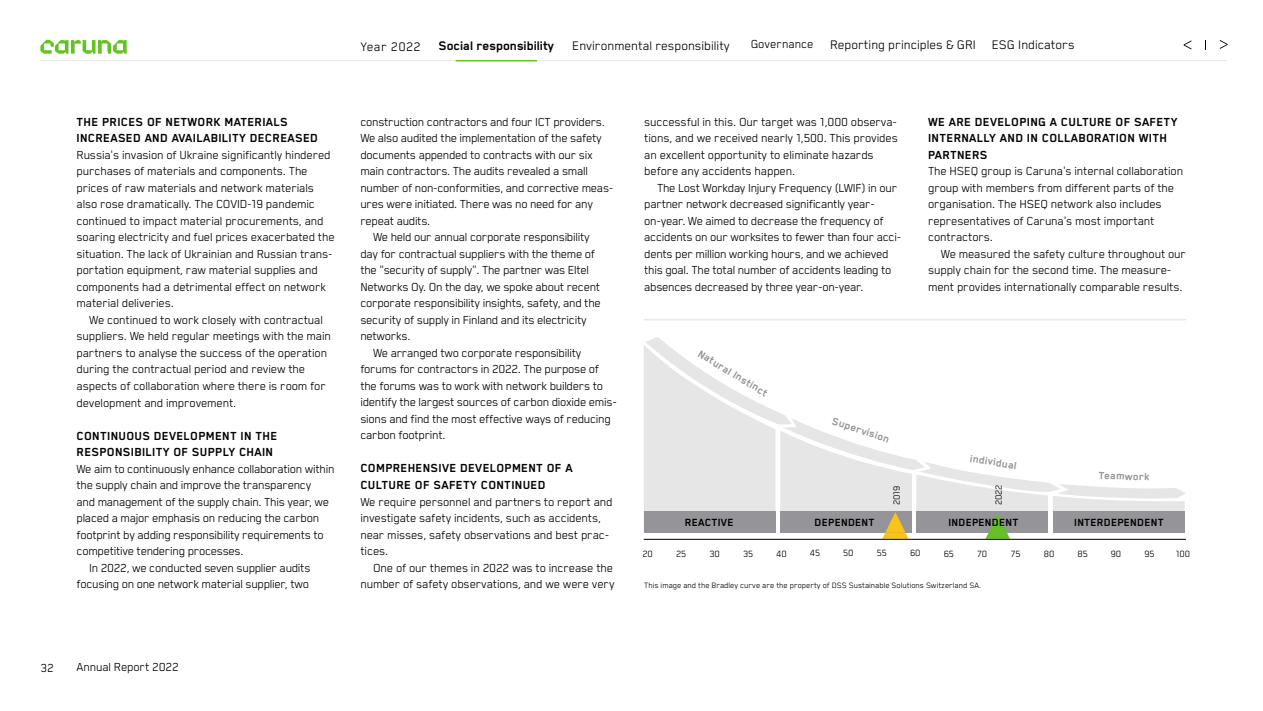
<style>
.page{position:relative;width:1263px;height:711px;background:#fff}
.page>*{position:absolute;margin:0;border:0;box-sizing:border-box;transform-origin:0 0}
.t1{font:14.4px "Blender Pro";color:#000}
.t2{font:700 14.4px "Blender Pro";color:#000}
.t3{font:13.5px/16.5px "Blender Pro";letter-spacing:-.02em;color:#000}
.t4{font:700 13.5px/16.5px "Blender Pro";letter-spacing:.025em;color:#000}
.t5{font:700 12px "Blender Pro";color:#949499}
.t6{font:700 12px "Blender Pro";letter-spacing:.025em;color:#000}
.t7{font:10.5px "Blender Pro";letter-spacing:-.01em;color:#000}
.t8{font:9px "Blender Pro";color:#000}
.s1{font-weight:400}
.s2{font-size:13.5px}
</style>
<div class="page">
<svg style="left:644px;top:337px;width:542px;height:201px"></svg>
<hr style="left:644px;top:538px;width:542px;height:1px;background:#000">
<hr style="left:644px;top:318px;width:542px;height:2px;background:#e6e6e6">
<svg style="left:40px;top:40px;width:87px;height:14px"></svg>
<hr style="left:40px;top:60px;width:1187px;height:1px;background:#e6e6e6">
<hr style="left:456px;top:60px;width:81px;height:1px;background:#62c321">
<svg style="left:1184px;top:40px;width:7px;height:9px"></svg>
<svg style="left:1220px;top:40px;width:7px;height:9px"></svg>
<p class="t4" style="left:77px;top:113px;width:243px">THE PRICES OF NETWORK MATERIALS<br>INCREASED AND AVAILABILITY DECREASED</p>
<p class="t3" style="left:77px;top:146px;width:260px">Russia's invasion of Ukraine significantly hindered purchases of materials and components. The prices of raw materials and network materials also rose dramatically. The COVID-19 pandemic continued to impact material procurements, and soaring electricity and fuel prices exacerbated the situation. The lack of Ukrainian and Russian trans&shy;portation equipment, raw material supplies and components had a detrimental effect on network material deliveries.</p>
<p class="t3" style="left:77px;top:311px;width:256px;text-indent:13px">We continued to work closely with contractual suppliers. We held regular meetings with the main partners to analyse the success of the operation during the contractual period and review the aspects of collaboration where there is room for development and improvement.</p>
<p class="t4" style="left:77px;top:426px;width:202px">CONTINUOUS DEVELOPMENT IN THE<br>RESPONSIBILITY OF SUPPLY CHAIN</p>
<p class="t3" style="left:77px;top:459px;width:259px">We aim to continuously enhance collaboration within</p>
<p class="t3" style="left:77px;top:476px;width:236px">the supply chain and improve the transparency</p>
<p class="t3" style="left:77px;top:492px;width:254px">and management of the supply chain. This year, we</p>
<p class="t3" style="left:77px;top:509px;width:244px">placed a major emphasis on reducing the carbon</p>
<p class="t3" style="left:77px;top:525px;width:249px">footprint by adding responsibility requirements to</p>
<p class="t3" style="left:77px;top:542px;width:169px">competitive tendering processes.</p>
<p class="t3" style="left:89px;top:558px;width:223px">In 2022, we conducted seven supplier audits</p>
<p class="t3" style="left:77px;top:575px;width:234px">focusing on one network material supplier, two</p>
<p class="t2" style="left:360px;top:38px;width:195px"><span class="s1">Year 2022</span> Social responsibility</p>
<p class="t1" style="left:572px;top:38px;width:159px">Environmental responsibility</p>
<p class="t1" style="left:751px;top:37px;width:326px"><span class="s2">Governance</span> Reporting principles &amp; GRI ESG Indicators</p>
<p class="t3" style="left:360px;top:113px;width:246px">construction contractors and four ICT providers.</p>
<p class="t3" style="left:360px;top:129px;width:243px">We also audited the implementation of the safety</p>
<p class="t3" style="left:360px;top:146px;width:234px">documents appended to contracts with our six</p>
<p class="t3" style="left:360px;top:162px;width:229px">main contractors. The audits revealed a small</p>
<p class="t3" style="left:360px;top:179px;width:254px">number of non-conformities, and corrective meas-</p>
<p class="t3" style="left:360px;top:195px;width:234px">ures were initiated. There was no need for any</p>
<p class="t3" style="left:360px;top:212px;width:71px">repeat audits.</p>
<p class="t3" style="left:373px;top:228px;width:218px">We held our annual corporate responsibility</p>
<p class="t3" style="left:360px;top:245px;width:236px">day for contractual suppliers with the theme of</p>
<p class="t3" style="left:360px;top:261px;width:230px">the "security of supply". The partner was Eltel</p>
<p class="t3" style="left:360px;top:278px;width:241px">Networks Oy. On the day, we spoke about recent</p>
<p class="t3" style="left:360px;top:294px;width:242px">corporate responsibility insights, safety, and the</p>
<p class="t3" style="left:360px;top:311px;width:228px">security of supply in Finland and its electricity</p>
<p class="t3" style="left:360px;top:327px;width:52px">networks.</p>
<p class="t3" style="left:373px;top:344px;width:210px">We arranged two corporate responsibility</p>
<p class="t3" style="left:360px;top:360px;width:240px">forums for contractors in 2022. The purpose of</p>
<p class="t3" style="left:360px;top:377px;width:244px">the forums was to work with network builders to</p>
<p class="t3" style="left:360px;top:393px;width:258px">identify the largest sources of carbon dioxide emis-</p>
<p class="t3" style="left:360px;top:410px;width:252px">sions and find the most effective ways of reducing</p>
<p class="t3" style="left:360px;top:426px;width:87px">carbon footprint.</p>
<p class="t4" style="left:360px;top:459px;width:214px">COMPREHENSIVE DEVELOPMENT OF A<br>CULTURE OF SAFETY CONTINUED</p>
<p class="t3" style="left:360px;top:492px;width:254px">We require personnel and partners to report and investigate safety incidents, such as accidents, near misses, safety observations and best prac&shy;tices.</p>
<p class="t3" style="left:360px;top:558px;width:256px;text-align:right">One of our themes in 2022 was to increase the number of safety observations, and we were very</p>
<p class="t3" style="left:644px;top:113px;width:255px">successful in this. Our target was 1,000 observa&shy;tions, and we received nearly 1,500. This provides an excellent opportunity to eliminate hazards before any accidents happen.</p>
<p class="t3" style="left:644px;top:179px;width:258px;text-indent:13px">The Lost Workday Injury Frequency (LWIF) in our partner network decreased significantly year&shy;on-year. We aimed to decrease the frequency of accidents on our worksites to fewer than four acci&shy;dents per million working hours, and we achieved this goal. The total number of accidents leading to absences decreased by three year-on-year.</p>
<p class="t5" style="left:702px;top:347px;width:81px;rotate:31deg">Natural Instinct</p>
<p class="t5" style="left:834px;top:414px;width:61px;rotate:18deg">Supervision</p>
<p class="t4" style="left:928px;top:113px;width:251px">WE ARE DEVELOPING A CULTURE OF SAFETY<br>INTERNALLY AND IN COLLABORATION WITH<br>PARTNERS</p>
<p class="t3" style="left:928px;top:163px;width:256px">The HSEQ group is Caruna's internal collaboration group with members from different parts of the organisation. The HSEQ network also includes representatives of Caruna's most important contractors.</p>
<p class="t3" style="left:928px;top:245px;width:259px;text-indent:13px">We measured the safety culture throughout our supply chain for the second time. The measure&shy;ment provides internationally comparable results.</p>
<p class="t5" style="left:971px;top:451px;width:49px;rotate:9deg">individual</p>
<p class="t5" style="left:1099px;top:468px;width:52px;rotate:2deg">Teamwork</p>
<p class="t6" style="left:685px;top:515px;width:50px">REACTIVE</p>
<p class="t6" style="left:815px;top:515px;width:61px">DEPENDENT</p>
<p class="t7" style="left:891px;top:504px;width:21px;rotate:-90deg">2019</p>
<p class="t7" style="left:993px;top:504px;width:22px;rotate:-90deg">2022</p>
<p class="t6" style="left:948px;top:515px;width:71px">INDEPENDENT</p>
<p class="t6" style="left:1074px;top:515px;width:91px">INTERDEPENDENT</p>
<p class="t7" style="left:642px;top:548px;width:12px">20</p>
<p class="t7" style="left:676px;top:548px;width:12px">25</p>
<p class="t7" style="left:709px;top:548px;width:12px">30</p>
<p class="t7" style="left:743px;top:548px;width:12px">35</p>
<p class="t7" style="left:776px;top:548px;width:12px">40</p>
<p class="t7" style="left:810px;top:547px;width:12px">45</p>
<p class="t7" style="left:843px;top:547px;width:12px">50</p>
<p class="t7" style="left:877px;top:547px;width:12px">55</p>
<p class="t7" style="left:910px;top:547px;width:12px">60</p>
<p class="t7" style="left:944px;top:548px;width:12px">65</p>
<p class="t7" style="left:977px;top:548px;width:11px">70</p>
<p class="t7" style="left:1011px;top:548px;width:11px">75</p>
<p class="t7" style="left:1044px;top:548px;width:12px">80</p>
<p class="t7" style="left:1077px;top:548px;width:12px">85</p>
<p class="t7" style="left:1111px;top:548px;width:12px">90</p>
<p class="t7" style="left:1144px;top:548px;width:12px">95</p>
<p class="t7" style="left:1176px;top:548px;width:16px">100</p>
<p class="t8" style="left:644px;top:580px;width:338px">This image and the Bradley curve are the property of DSS Sustainable Solutions Switzerland SA.</p>
<p class="t3" style="left:40px;top:658px;width:15px">32</p>
<p class="t3" style="left:77px;top:658px;width:104px">Annual Report 2022</p>
</div>
